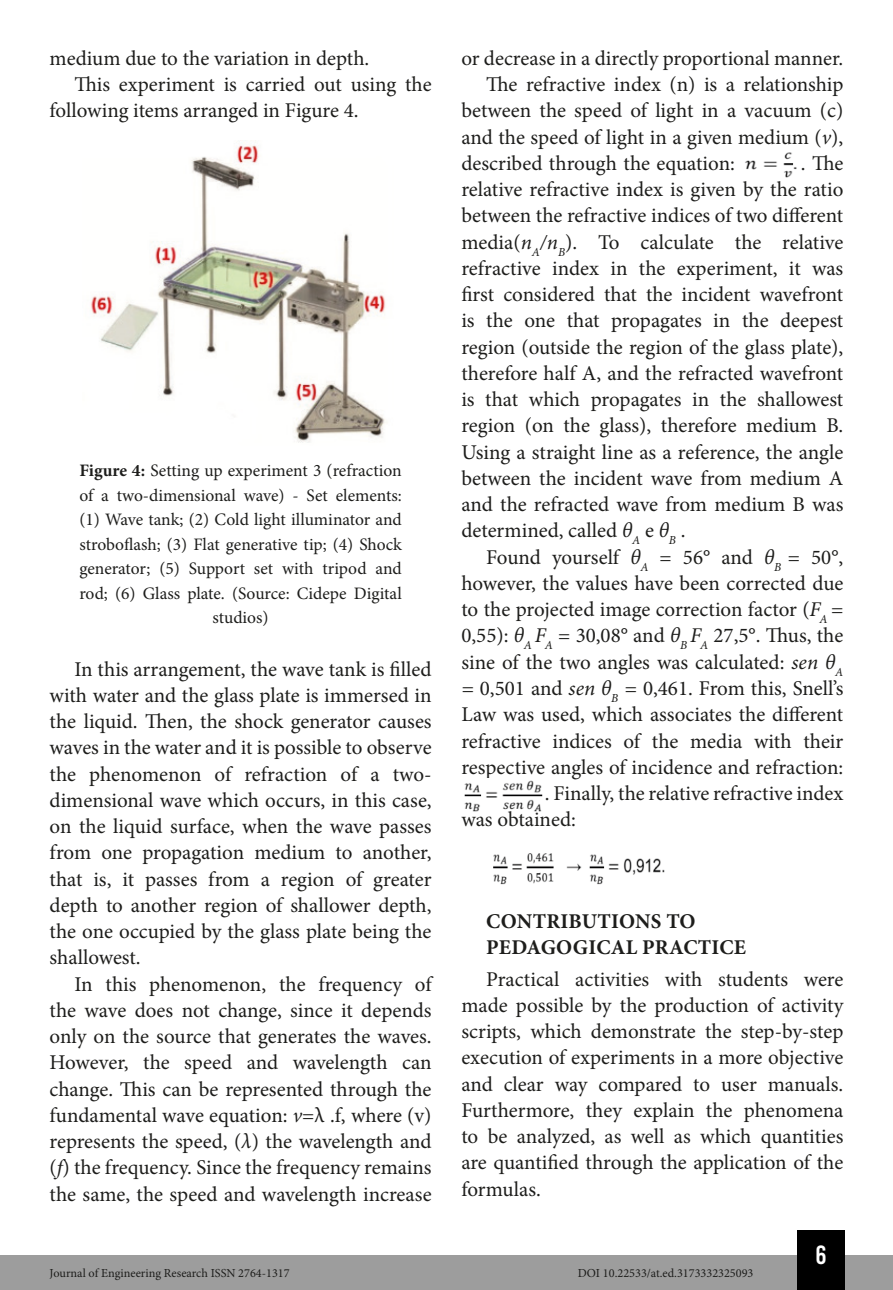
<style>
.page{position:relative;width:893px;height:1290px;background:#fff}
.page>*{position:absolute;margin:0;border:0;box-sizing:border-box;transform-origin:0 0}
.t1{font:26.25px "Bebas Kai";color:#fff}
.t2{font:21px/26.2px "Minion Pro";color:#1d1d1b;text-align:justify}
.t3{font:700 21px/26.2px "Minion Pro";letter-spacing:.01em;color:#1d1d1b}
.t4{font:17.5px/24.5px "Minion Pro";color:#1d1d1b;text-align:center}
.t5{font:12.25px "Minion Pro";color:#1d1d1b}
.s1{font-weight:700}
.s2{font-style:italic}
</style>
<div class="page">
<div style="left:0;top:1255px;width:893px;height:35px;background:#9d9d9d"></div>
<div style="left:797px;top:1230px;width:48px;height:60px;background:#000"></div>
<img style="left:90px;top:141px;width:297px;height:302px">
<img style="left:745px;top:152px;width:52px;height:26px">
<img style="left:464px;top:780px;width:79px;height:32px">
<img style="left:493px;top:853px;width:172px;height:32px">
<p class="t2" style="left:50px;top:45px;width:321px">medium due to the variation in depth.</p>
<p class="t2" style="left:74px;top:71px;width:359px">This experiment is carried out using the</p>
<p class="t2" style="left:50px;top:98px;width:311px">following items arranged in Figure 4.</p>
<p class="t4" style="left:79px;top:458px;width:324px"><span class="s1">Figure 4:</span> Setting up experiment 3 (refraction of a two-dimensional wave) - Set elements: (1) Wave tank; (2) Cold light illuminator and stroboflash; (3) Flat generative tip; (4) Shock generator; (5) Support set with tripod and rod; (6) Glass plate. (Source: Cidepe Digital studios)</p>
<p class="t2" style="left:50px;top:656px;width:384px;text-indent:25px">In this arrangement, the wave tank is filled with water and the glass plate is immersed in the liquid. Then, the shock generator causes waves in the water and it is possible to observe the phenomenon of refraction of a two&shy;dimensional wave which occurs, in this case, on the liquid surface, when the wave passes from one propagation medium to another, that is, it passes from a region of greater depth to another region of shallower depth, the one occupied by the glass plate being the shallowest.</p>
<p class="t2" style="left:50px;top:971px;width:384px;text-indent:25px">In this phenomenon, the frequency of the wave does not change, since it depends only on the source that generates the waves.<br>However, the speed and wavelength can change. This can be represented through the fundamental wave equation: <span class="s2">v</span>=λ .f, where (v) represents the speed, (<span class="s2">λ</span>) the wavelength and (<span class="s2">f</span>) the frequency. Since the frequency remains the same, the speed and wavelength increase</p>
<p class="t2" style="left:461px;top:45px;width:383px">or decrease in a directly proportional manner.</p>
<p class="t2" style="left:486px;top:71px;width:359px">The refractive index (n) is a relationship</p>
<p class="t2" style="left:461px;top:98px;width:383px">between the speed of light in a vacuum (c)</p>
<p class="t2" style="left:461px;top:124px;width:383px">and the speed of light in a given medium (<span class="s2">v</span>),</p>
<p class="t2" style="left:461px;top:150px;width:275px">described through the equation:</p>
<p class="t2" style="left:461px;top:150px;width:384px;text-indent:339px">. The relative refractive index is given by the ratio between the refractive indices of two different media(<span class="s2">n</span><sub>A</sub><span class="s2">/n</span><sub>B</sub>). To calculate the relative refractive index in the experiment, it was first considered that the incident wavefront is the one that propagates in the deepest region (outside the region of the glass plate), therefore half A, and the refracted wavefront is that which propagates in the shallowest region (on the glass), therefore medium B.<br>Using a straight line as a reference, the angle between the incident wave from medium A and the refracted wave from medium B was determined, called <span class="s2">θ</span><sub>A</sub> e <span class="s2">θ</span><sub>B</sub> .</p>
<p class="t2" style="left:486px;top:544px;width:359px">Found yourself <span class="s2">θ</span><sub>A</sub> = 56° and <span class="s2">θ</span><sub>B</sub> = 50°,</p>
<p class="t2" style="left:461px;top:570px;width:384px">however, the values have been corrected due</p>
<p class="t2" style="left:461px;top:596px;width:383px">to the projected image correction factor (<span class="s2">F</span><sub>A</sub> <span class="s2">=</span></p>
<p class="t2" style="left:461px;top:623px;width:383px">0,55): <span class="s2">θ</span><sub>A</sub> <span class="s2">F</span><sub>A</sub> = 30,08° and <span class="s2">θ</span><sub>B</sub> <span class="s2">F</span><sub>A</sub> 27,5°. Thus, the</p>
<p class="t2" style="left:461px;top:649px;width:383px">sine of the two angles was calculated: <span class="s2">sen θ</span><sub>A</sub></p>
<p class="t2" style="left:461px;top:675px;width:383px"><span class="s2">=</span> 0,501 and <span class="s2">sen θ</span><sub>B</sub> <span class="s2">=</span> 0,461. From this, Snell’s</p>
<p class="t2" style="left:461px;top:701px;width:383px">Law was used, which associates the different</p>
<p class="t2" style="left:461px;top:728px;width:383px">refractive indices of the media with their</p>
<p class="t2" style="left:461px;top:754px;width:383px">respective angles of incidence and refraction:</p>
<p class="t2" style="left:545px;top:780px;width:300px">. Finally, the relative refractive index</p>
<p class="t2" style="left:461px;top:806px;width:116px">was obtained:</p>
<p class="t3" style="left:486px;top:908px;width:261px">CONTRIBUTIONS TO<br>PEDAGOGICAL PRACTICE</p>
<p class="t2" style="left:461px;top:966px;width:384px;text-indent:25px">Practical activities with students were made possible by the production of activity scripts, which demonstrate the step-by-step execution of experiments in a more objective and clear way compared to user manuals.<br>Furthermore, they explain the phenomena to be analyzed, as well as which quantities are quantified through the application of the formulas.</p>
<p class="t1" style="left:815px;top:1241px;width:13px">6</p>
<p class="t5" style="left:50px;top:1265px;width:242px">Journal of Engineering Research ISSN 2764-1317</p>
<p class="t5" style="left:578px;top:1265px;width:177px">DOI 10.22533/at.ed.3173332325093</p>
</div>
